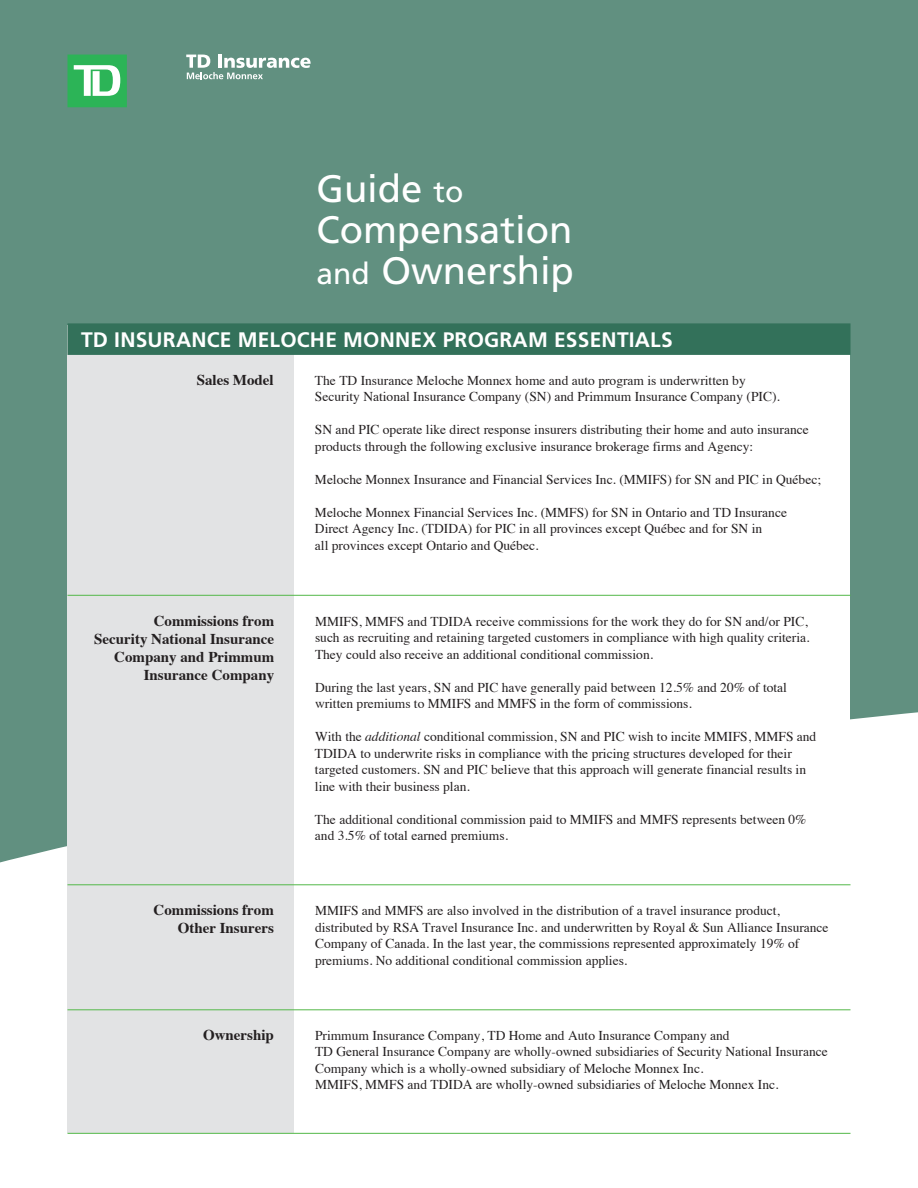
<style>
.page{position:relative;width:918px;height:1188px;background:#fff}
.page>*{position:absolute;margin:0;border:0;box-sizing:border-box;transform-origin:0 0}
.t1{font:38.25px/41.4px "Frutiger";letter-spacing:-.005em;color:#fff}
.t2{font:700 21px "Frutiger";letter-spacing:.01em;color:#fff}
.t3{font:700 15px/18px "Times";color:#231f20;text-align:right}
.t4{font:13.5px/16.5px "Times";color:#231f20}
.s1{font-size:30px}
.s2{font-style:italic}
</style>
<div class="page">
<div style="left:0;top:0;width:918px;height:866px;background:#619080"></div>
<div style="left:68px;top:342px;width:782px;height:611px;background:#fff"></div>
<div style="left:68px;top:325px;width:226px;height:808px;background:#e2e3e4"></div>
<div style="left:68px;top:323px;width:782px;height:32px;background:#33715a"></div>
<hr style="left:68px;top:595px;width:782px;height:1px;background:#53b848">
<hr style="left:68px;top:884px;width:782px;height:1px;background:#53b848">
<hr style="left:68px;top:1009px;width:782px;height:1px;background:#53b848">
<hr style="left:68px;top:1133px;width:782px;height:1px;background:#53b848">
<svg style="left:68px;top:55px;width:59px;height:52px"></svg>
<svg style="left:186px;top:55px;width:125px;height:24px"></svg>
<h1 class="t1" style="left:316px;top:168px;width:259px">Guide <span class="s1">to<br></span>Compensation <span class="s1">and</span> Ownership</h1>
<h2 class="t2" style="left:81px;top:327px;width:593px">TD INSURANCE MELOCHE MONNEX PROGRAM ESSENTIALS</h2>
<p class="t3" style="left:197px;top:369px;width:79px">Sales Model</p>
<p class="t4" style="left:315px;top:371px;width:466px">The TD Insurance Meloche Monnex home and auto program is underwritten by<br>Security National Insurance Company (SN) and Primmum Insurance Company (PIC).</p>
<p class="t4" style="left:315px;top:420px;width:495px">SN and PIC operate like direct response insurers distributing their home and auto insurance products through the following exclusive insurance brokerage firms and Agency:</p>
<p class="t4" style="left:315px;top:470px;width:508px">Meloche Monnex Insurance and Financial Services Inc. (MMIFS) for SN and PIC in Québec;</p>
<p class="t4" style="left:315px;top:503px;width:474px">Meloche Monnex Financial Services Inc. (MMFS) for SN in Ontario and TD Insurance<br>Direct Agency Inc. (TDIDA) for PIC in all provinces except Québec and for SN in<br>all provinces except Ontario and Québec.</p>
<p class="t3" style="left:94px;top:610px;width:182px">Commissions from<br>Security National Insurance<br>Company and Primmum<br>Insurance Company</p>
<p class="t4" style="left:315px;top:612px;width:496px">MMIFS, MMFS and TDIDA receive commissions for the work they do for SN and/or PIC, such as recruiting and retaining targeted customers in compliance with high quality criteria.<br>They could also receive an additional conditional commission.</p>
<p class="t4" style="left:315px;top:678px;width:474px">During the last years, SN and PIC have generally paid between 12.5% and 20% of total written premiums to MMIFS and MMFS in the form of commissions.</p>
<p class="t4" style="left:315px;top:727px;width:503px">With the <span class="s2">additional</span> conditional commission, SN and PIC wish to incite MMIFS, MMFS and TDIDA to underwrite risks in compliance with the pricing structures developed for their targeted customers. SN and PIC believe that this approach will generate financial results in line with their business plan.</p>
<p class="t4" style="left:315px;top:810px;width:493px">The additional conditional commission paid to MMIFS and MMFS represents between 0% and 3.5% of total earned premiums.</p>
<p class="t3" style="left:154px;top:899px;width:122px">Commissions from<br>Other Insurers</p>
<p class="t4" style="left:315px;top:901px;width:515px">MMIFS and MMFS are also involved in the distribution of a travel insurance product, distributed by RSA Travel Insurance Inc. and underwritten by Royal &amp; Sun Alliance Insurance Company of Canada. In the last year, the commissions represented approximately 19% of premiums. No additional conditional commission applies.</p>
<p class="t3" style="left:203px;top:1024px;width:72px">Ownership</p>
<p class="t4" style="left:315px;top:1026px;width:514px">Primmum Insurance Company, TD Home and Auto Insurance Company and<br>TD General Insurance Company are wholly-owned subsidiaries of Security National Insurance Company which is a wholly-owned subsidiary of Meloche Monnex Inc.<br>MMIFS, MMFS and TDIDA are wholly-owned subsidiaries of Meloche Monnex Inc.</p>
</div>
